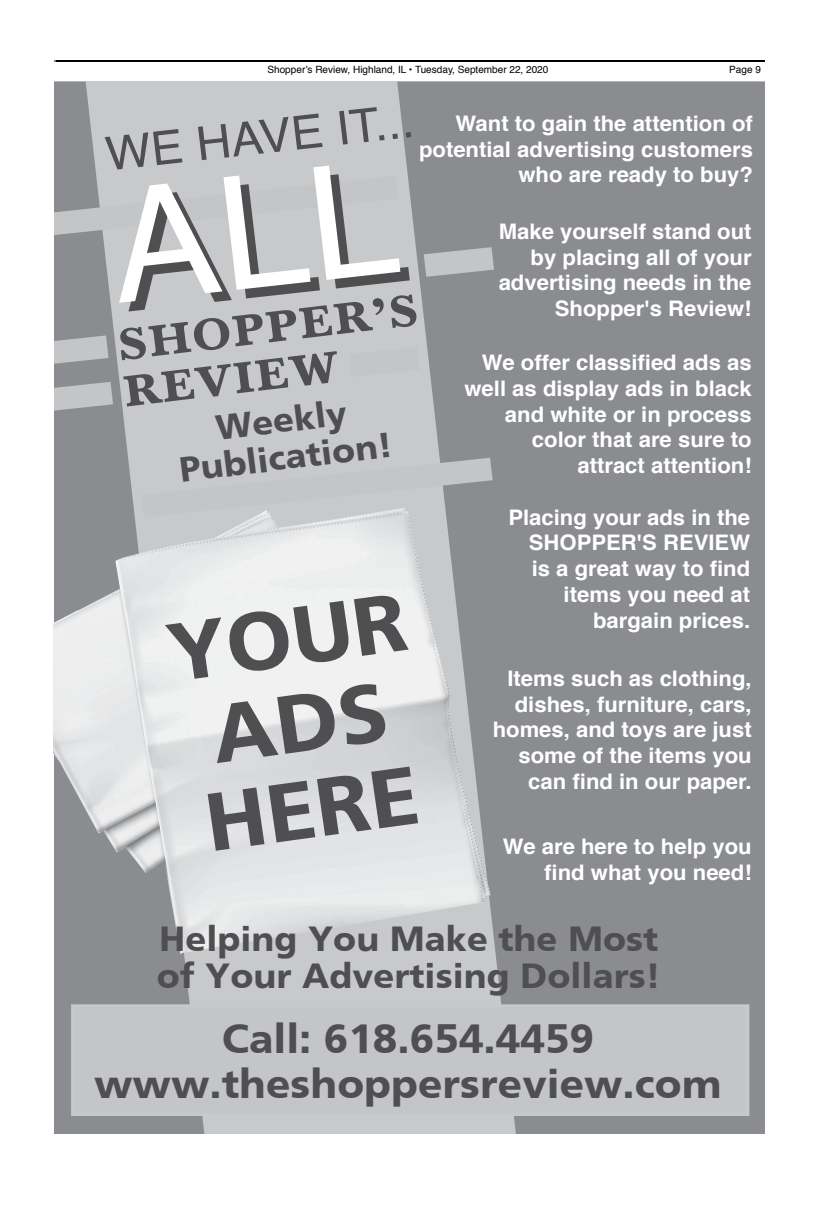
<style>
.page{position:relative;width:819px;height:1212px;background:#fff}
.page>*{position:absolute;margin:0;border:0;box-sizing:border-box;transform-origin:0 0}
.t1{font:46.8px "Helvetica";color:#4f4f51}
.t2{font:700 41px/44.8px "Doris PFC";color:#4f4f51;text-align:center}
.t3{font:700 35.1px/37px "Doris PFC";color:#4f4f51;text-align:center}
.t4{font:700 21.5px/25.7px "Helvetica";color:#fff;text-align:right}
.t5{font:10px "Helvetica";color:#000}
</style>
<div class="page">
<hr style="left:54px;top:60px;width:711px;height:2px;background:#000">
<div style="left:54px;top:81px;width:711px;height:1053px;background:#8a8c8f"></div>
<svg style="left:86px;top:81px;width:430px;height:1053px;background:#b2b4b7"></svg>
<div style="left:73px;top:1006px;width:675px;height:109px;background:#c3c5c7"></div>
<div style="left:71px;top:1004px;width:678px;height:112px;border:3px solid #c7c9cb"></div>
<img style="left:54px;top:455px;width:463px;height:556px">
<svg style="left:54px;top:166px;width:440px;height:245px;background:#aeb0b2"></svg>
<svg style="left:165px;top:595px;width:253px;height:256px"></svg>
<p class="t5" style="left:268px;top:61px;width:282px">Shopper’s Review, Highland, IL • Tuesday, September 22, 2020</p>
<p class="t5" style="left:729px;top:61px;width:33px">Page 9</p>
<h1 class="t1" style="left:102px;top:117px;width:311px;rotate:-6deg">WE HAVE IT...</h1>
<p class="t4" style="left:419px;top:111px;width:335px">Want to gain the attention of potential advertising customers who are ready to buy?</p>
<p class="t4" style="left:499px;top:219px;width:254px">Make yourself stand out by placing all of your advertising needs in the<br>Shopper's Review!</p>
<p class="t4" style="left:464px;top:350px;width:289px">We offer classified ads as well as display ads in black and white or in process color that are sure to attract attention!</p>
<p class="t4" style="left:508px;top:505px;width:243px">Placing your ads in the<br>SHOPPER'S REVIEW is a great way to find items you need at bargain prices.</p>
<p class="t4" style="left:493px;top:666px;width:261px">Items such as clothing, dishes, furniture, cars, homes, and toys are just some of the items you can find in our paper.</p>
<h3 class="t3" style="left:173px;top:415px;width:216px;rotate:-7deg">Weekly<br>Publication!</h3>
<p class="t4" style="left:503px;top:834px;width:250px">We are here to help you find what you need!</p>
<h3 class="t3" style="left:157px;top:920px;width:505px;text-align:left">Helping You Make the Most of Your Advertising Dollars!</h3>
<h2 class="t2" style="left:94px;top:1016px;width:629px">Call: 618.654.4459 www.theshoppersreview.com</h2>
</div>
